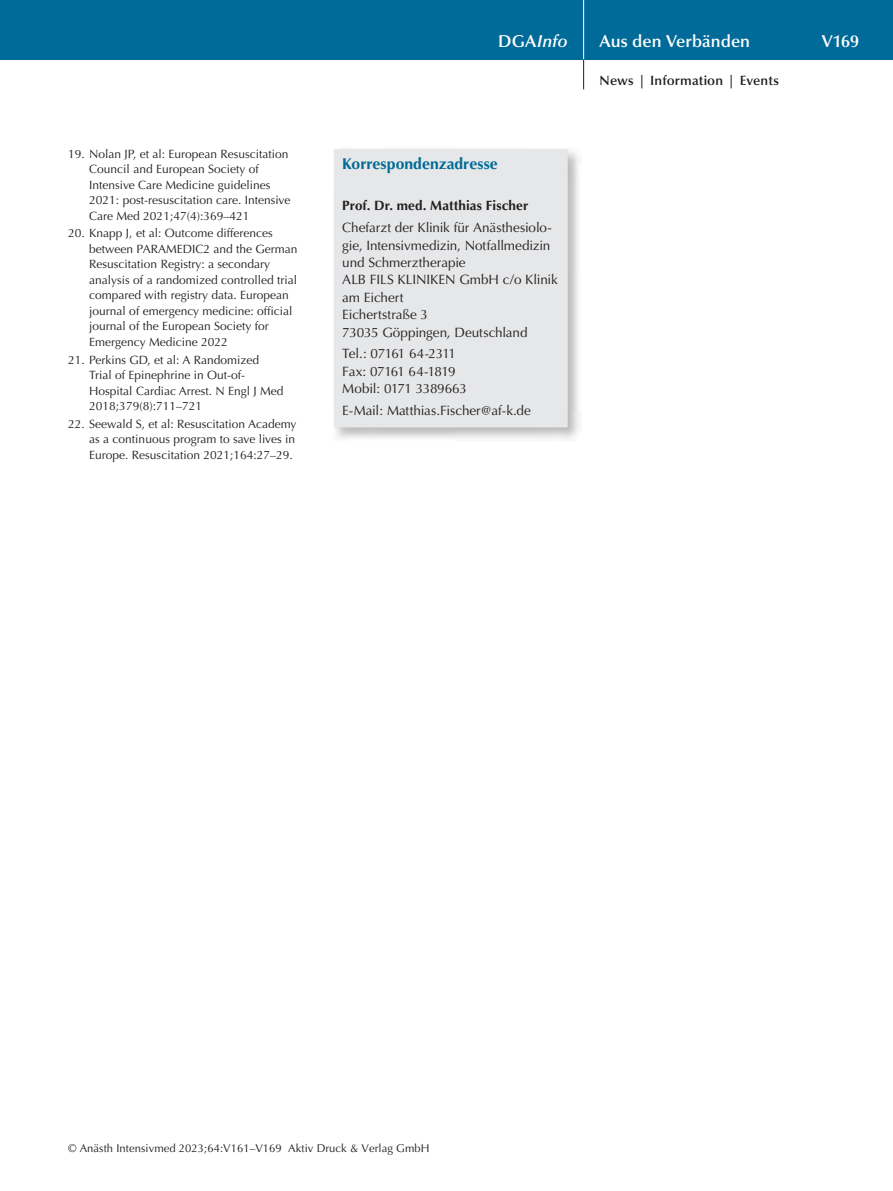
<style>
.page{position:relative;width:893px;height:1191px;background:#fff}
.page>*{position:absolute;margin:0;border:0;box-sizing:border-box;transform-origin:0 0}
.t1{font:600 17.25px "Optima";color:#fff}
.t2{font:italic 600 17.25px "Optima";color:#fff}
.t3{font:700 15.75px "Optima";letter-spacing:.005em;color:#006b98}
.t4{font:13.5px/17.4px "Optima";letter-spacing:-.01em;color:#231f20}
.t5{font:13.5px/17.4px "Optima";letter-spacing:-.03em;color:#231f20}
.t6{font:700 13.5px "Optima";letter-spacing:.005em;color:#231f20}
.t7{font:600 13.5px "Optima";letter-spacing:.01em;color:#231f20}
.t8{font:12px/15.5px "Optima";color:#231f20}
.t9{font:11.25px "Optima";letter-spacing:.005em;color:#231f20}
.s1{font-style:normal}
</style>
<div class="page">
<div style="left:0;top:0;width:893px;height:60px;background:#006b98"></div>
<hr style="left:583px;top:0;width:1px;height:60px;background:#fff">
<svg style="left:583px;top:60px;width:1px;height:29px"></svg>
<div style="left:331px;top:146px;width:251px;height:296px;background:#231f20;opacity:.3"></div>
<div style="left:334px;top:149px;width:234px;height:278px;background:#e6e7e8"></div>
<p class="t8" style="left:89px;top:146px;width:203px;text-indent:-21px">19. Nolan JP, et al: European Resuscitation Council and European Society of Intensive Care Medicine guidelines 2021: post-resuscitation care. Intensive Care Med 2021;47(4):369–421</p>
<p class="t8" style="left:89px;top:226px;width:210px;text-indent:-21px">20. Knapp J, et al: Outcome differences between PARAMEDIC2 and the German Resuscitation Registry: a secondary analysis of a randomized controlled trial compared with registry data. European journal of emergency medicine: official journal of the European Society for Emergency Medicine 2022</p>
<p class="t8" style="left:89px;top:352px;width:196px;text-indent:-21px">21. Perkins GD, et al: A Randomized<br>Trial of Epinephrine in Out-of-<br>Hospital Cardiac Arrest. N Engl J Med<br>2018;379(8):711–721</p>
<p class="t8" style="left:89px;top:416px;width:209px;text-indent:-21px">22. Seewald S, et al: Resuscitation Academy as a continuous program to save lives in<br>Europe. Resuscitation 2021;164:27–29.</p>
<h1 class="t2" style="left:498px;top:31px;width:71px"><span class="s1">DGA</span>Info</h1>
<h2 class="t3" style="left:342px;top:154px;width:157px">Korrespondenzadresse</h2>
<p class="t6" style="left:342px;top:197px;width:188px">Prof. Dr. med. Matthias Fischer</p>
<p class="t4" style="left:342px;top:219px;width:217px">Chefarzt der Klinik für Anästhesiolo&shy;gie, Intensivmedizin, Notfallmedizin und Schmerztherapie<br>ALB FILS KLINIKEN GmbH c/o Klinik am Eichert<br>Eichertstraße 3<br>73035 Göppingen, Deutschland</p>
<p class="t5" style="left:342px;top:345px;width:126px">Tel.: 07161 64-2311<br>Fax: 07161 64-1819<br>Mobil: 0171 3389663</p>
<p class="t4" style="left:342px;top:401px;width:190px">E-Mail: Matthias.Fischer@af-k.de</p>
<h1 class="t1" style="left:600px;top:31px;width:152px">Aus den Verbänden</h1>
<h1 class="t1" style="left:822px;top:31px;width:39px">V169</h1>
<p class="t7" style="left:600px;top:73px;width:181px">News | Information | Events</p>
<p class="t9" style="left:68px;top:1142px;width:363px">© Anästh Intensivmed 2023;64:V161–V169 Aktiv Druck &amp; Verlag GmbH</p>
</div>
